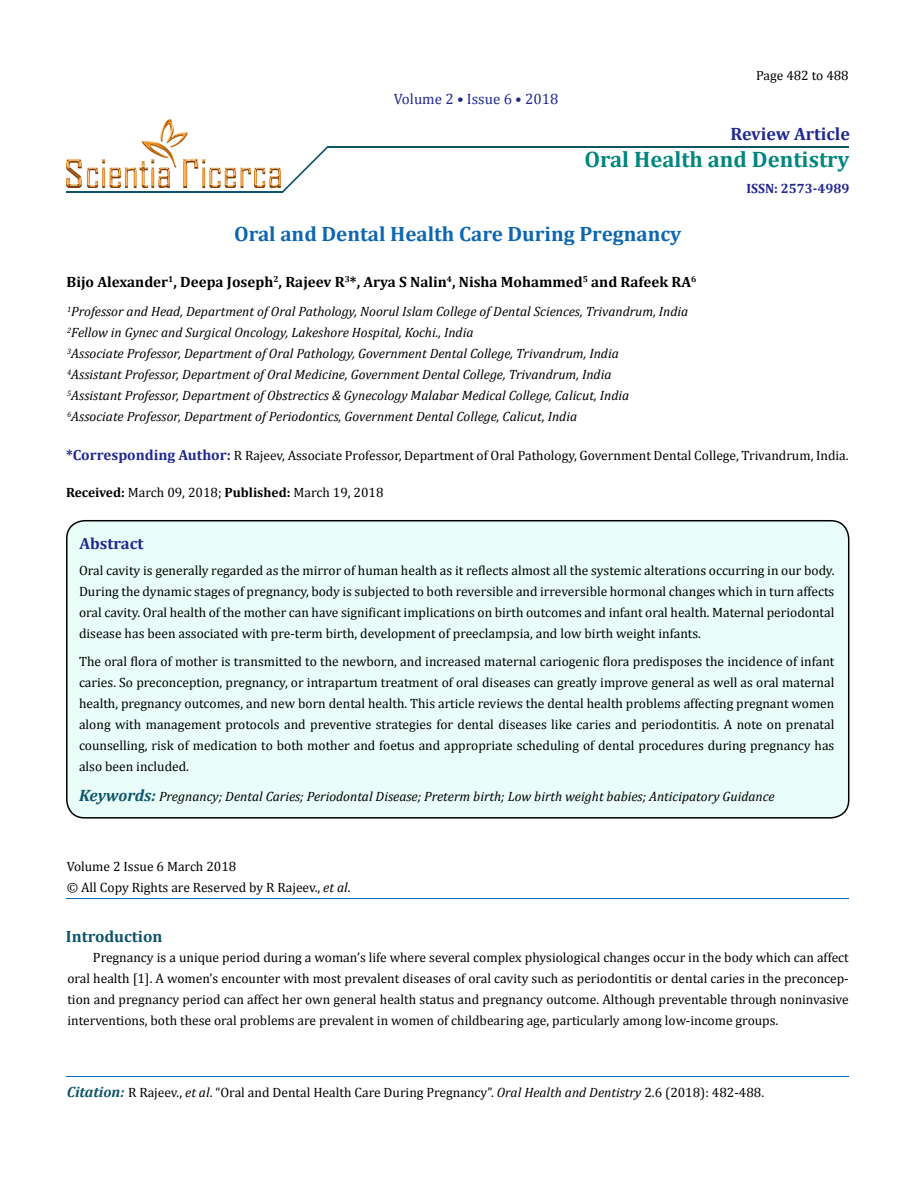
<style>
.page{position:relative;width:917px;height:1190px;background:#fff}
.page>*{position:absolute;margin:0;border:0;box-sizing:border-box;transform-origin:0 0}
.t1{font:700 22.5px "Cambria";color:#00877d}
.t2{font:700 20.85px "Cambria";color:#0d66b1}
.t3{font:700 18px "Cambria";color:#202891}
.t4{font:700 16.35px "Cambria";color:#0e546a}
.t5{font:700 16.35px "Cambria";color:#202891}
.t6{font:700 15px "Cambria";color:#000}
.t7{font:15px "Cambria";color:#202891}
.t8{font:13.5px/21px "Cambria";color:#000;text-align:justify}
.t9{font:italic 13.5px/21px "Cambria";color:#000}
.t10{font:700 13.5px "Cambria";color:#202891}
.s1{font-weight:700;font-size:14.85px;color:#202891}
.s2{font-weight:700}
.s3{font-weight:700;font-size:16.5px;color:#0e546a}
.s4{font-style:italic}
.s5{font-weight:700;font-style:italic;font-size:14.85px;color:#0e546a}
</style>
<div class="page">
<div style="left:67px;top:520px;width:781px;height:298px;background:#e9fdf9;border-radius:18px"></div>
<div style="left:66px;top:520px;width:783px;height:298px;border:2px solid #000;border-radius:18px"></div>
<hr style="left:327px;top:146px;width:521px;height:2px;background:#0e546a">
<hr style="left:67px;top:191px;width:216px;height:2px;background:#0e546a">
<svg style="left:282px;top:146px;width:46px;height:47px"></svg>
<hr style="left:67px;top:1076px;width:781px;height:1px;background:#0d66b1">
<hr style="left:67px;top:898px;width:781px;height:1px;background:#0d66b1">
<img style="left:67px;top:119px;width:214px;height:68px">
<p class="t7" style="left:394px;top:90px;width:166px">Volume 2 • Issue 6 • 2018</p>
<p class="t8" style="left:756px;top:64px;width:94px">Page 482 to 488</p>
<h3 class="t3" style="left:730px;top:123px;width:121px">Review Article</h3>
<h1 class="t1" style="left:584px;top:145px;width:266px">Oral Health and Dentistry</h1>
<p class="t10" style="left:746px;top:180px;width:104px">ISSN: 2573-4989</p>
<h2 class="t2" style="left:234px;top:221px;width:449px">Oral and Dental Health Care During Pregnancy</h2>
<p class="t6" style="left:67px;top:272px;width:631px">Bijo Alexander<sup>1</sup>, Deepa Joseph<sup>2</sup>, Rajeev R<sup>3</sup>*, Arya S Nalin<sup>4</sup>, Nisha Mohammed<sup>5</sup> and Rafeek RA<sup>6</sup></p>
<p class="t9" style="left:67px;top:301px;width:622px"><sup>1</sup>Professor and Head, Department of Oral Pathology, Noorul Islam College of Dental Sciences, Trivandrum, India <sup>2</sup>Fellow in Gynec and Surgical Oncology, Lakeshore Hospital, Kochi., India<br><sup>3</sup>Associate Professor, Department of Oral Pathology, Government Dental College, Trivandrum, India<br><sup>4</sup>Assistant Professor, Department of Oral Medicine, Government Dental College, Trivandrum, India<br><sup>5</sup>Assistant Professor, Department of Obstrectics &amp; Gynecology Malabar Medical College, Calicut, India <sup>6</sup>Associate Professor, Department of Periodontics, Government Dental College, Calicut, India</p>
<p class="t8" style="left:66px;top:444px;width:784px"><span class="s1">*Corresponding Author:</span> R Rajeev, Associate Professor, Department of Oral Pathology, Government Dental College, Trivandrum, India.</p>
<p class="t8" style="left:66px;top:481px;width:319px"><span class="s2">Received:</span> March 09, 2018; <span class="s2">Published:</span> March 19, 2018</p>
<p class="t5" style="left:80px;top:534px;width:65px">Abstract</p>
<p class="t8" style="left:79px;top:559px;width:757px">Oral cavity is generally regarded as the mirror of human health as it reflects almost all the systemic alterations occurring in our body.<br>During the dynamic stages of pregnancy, body is subjected to both reversible and irreversible hormonal changes which in turn affects oral cavity. Oral health of the mother can have significant implications on birth outcomes and infant oral health. Maternal periodontal disease has been associated with pre-term birth, development of preeclampsia, and low birth weight infants.</p>
<p class="t8" style="left:79px;top:651px;width:757px">The oral flora of mother is transmitted to the newborn, and increased maternal cariogenic flora predisposes the incidence of infant caries. So preconception, pregnancy, or intrapartum treatment of oral diseases can greatly improve general as well as oral maternal health, pregnancy outcomes, and new born dental health. This article reviews the dental health problems affecting pregnant women along with management protocols and preventive strategies for dental diseases like caries and periodontitis. A note on prenatal counselling, risk of medication to both mother and foetus and appropriate scheduling of dental procedures during pregnancy has also been included.</p>
<p class="t9" style="left:79px;top:785px;width:697px"><span class="s3">Keywords:</span> Pregnancy; Dental Caries; Periodontal Disease; Preterm birth; Low birth weight babies; Anticipatory Guidance</p>
<p class="t8" style="left:67px;top:856px;width:285px">Volume 2 Issue 6 March 2018<br>© All Copy Rights are Reserved by R Rajeev., <span class="s4">et al</span>.</p>
<p class="t4" style="left:66px;top:927px;width:98px">Introduction</p>
<p class="t8" style="left:67px;top:946px;width:782px;text-indent:26px">Pregnancy is a unique period during a woman’s life where several complex physiological changes occur in the body which can affect oral health [1]. A women’s encounter with most prevalent diseases of oral cavity such as periodontitis or dental caries in the preconcep&shy;tion and pregnancy period can affect her own general health status and pregnancy outcome. Although preventable through noninvasive interventions, both these oral problems are prevalent in women of childbearing age, particularly among low-income groups.</p>
<p class="t8" style="left:67px;top:1081px;width:698px"><span class="s5">Citation:</span> R Rajeev., <span class="s4">et al</span>. “Oral and Dental Health Care During Pregnancy”. <span class="s4">Oral Health and Dentistry</span> 2.6 (2018): 482-488.</p>
</div>
